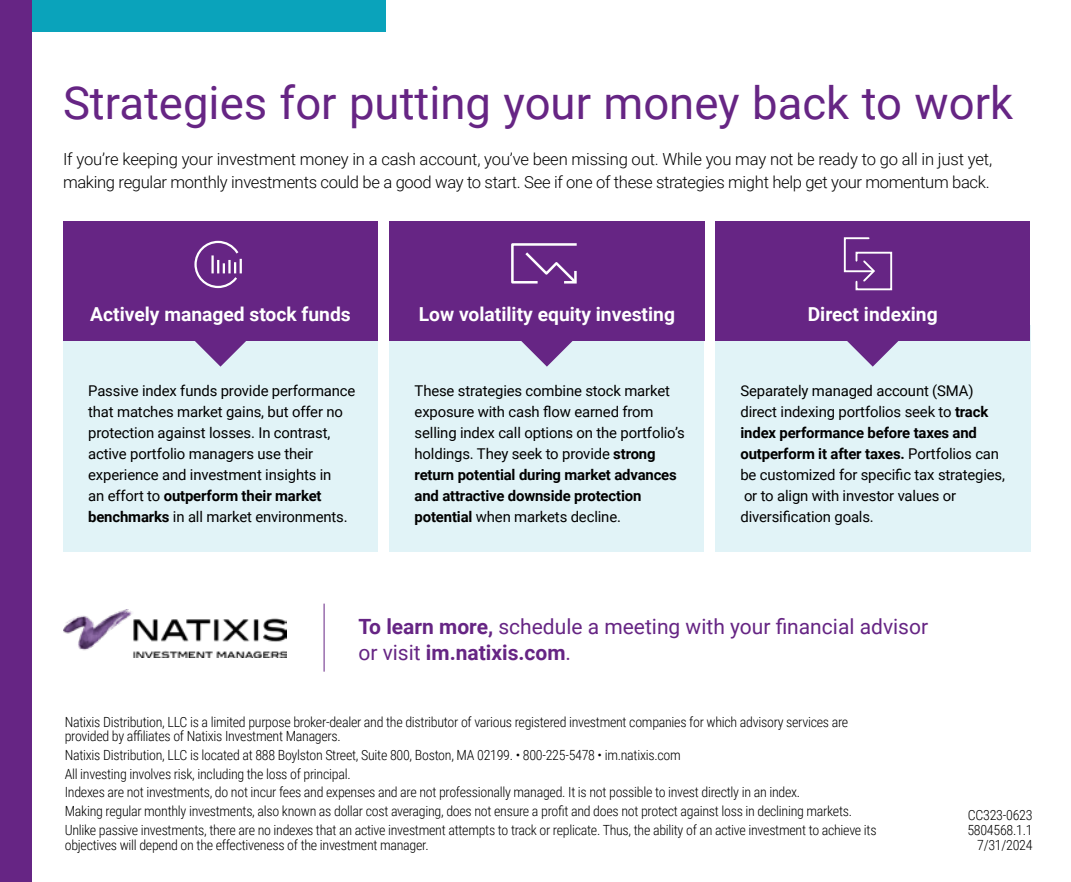
<style>
.page{position:relative;width:1071px;height:882px;background:#fff}
.page>*{position:absolute;margin:0;border:0;box-sizing:border-box;transform-origin:0 0}
.t1{font:45.5px "Roboto";color:#662584}
.t2{font:21px/26.2px "Roboto";color:#662584}
.t3{font:700 19.25px "Roboto";color:#fff}
.t4{font:300 16.62px/22.8px "Roboto";letter-spacing:-.02em;color:#000}
.t5{font:14.88px/21px "Roboto";letter-spacing:-.01em;color:#000}
.t6{font:300 14px/18.7px "Roboto Condensed";letter-spacing:-.02em;color:#000}
.s1{font-weight:700}
</style>
<div class="page">
<div style="left:63px;top:325px;width:315px;height:227px;background:#e1f3f7"></div>
<div style="left:389px;top:325px;width:315px;height:227px;background:#e1f3f7"></div>
<div style="left:715px;top:325px;width:315px;height:227px;background:#e1f3f7"></div>
<svg style="left:195px;top:341px;width:51px;height:26px"></svg>
<svg style="left:521px;top:341px;width:52px;height:26px"></svg>
<svg style="left:847px;top:341px;width:52px;height:26px"></svg>
<div style="left:63px;top:222px;width:315px;height:119px;background:#662584"></div>
<div style="left:389px;top:222px;width:315px;height:119px;background:#662584"></div>
<div style="left:715px;top:222px;width:315px;height:119px;background:#662584"></div>
<svg style="left:194px;top:240px;width:48px;height:49px"></svg>
<svg style="left:511px;top:243px;width:66px;height:41px"></svg>
<svg style="left:843px;top:237px;width:50px;height:54px"></svg>
<hr style="left:324px;top:604px;width:1px;height:68px;background:#662584">
<img style="left:64px;top:610px;width:223px;height:47px">
<div style="left:0;top:0;width:386px;height:32px;background:#0aa3bb"></div>
<div style="left:0;top:0;width:32px;height:882px;background:#662584"></div>
<h1 class="t1" style="left:63px;top:70px;width:952px">Strategies for putting your money back to work</h1>
<p class="t4" style="left:63px;top:147px;width:931px">If you’re keeping your investment money in a cash account, you’ve been missing out. While you may not be ready to go all in just yet, making regular monthly investments could be a good way to start. See if one of these strategies might help get your momentum back.</p>
<h3 class="t3" style="left:90px;top:300px;width:262px">Actively managed stock funds</h3>
<h3 class="t3" style="left:419px;top:300px;width:258px">Low volatility equity investing</h3>
<h3 class="t3" style="left:808px;top:300px;width:132px">Direct indexing</h3>
<p class="t5" style="left:88px;top:379px;width:269px">Passive index funds provide performance that matches market gains, but offer no protection against losses. In contrast, active portfolio managers use their experience and investment insights in<br>an effort to <span class="s1">outperform their market benchmarks</span> in all market environments.</p>
<p class="t5" style="left:415px;top:379px;width:272px">These strategies combine stock market exposure with cash flow earned from selling index call options on the portfolio’s holdings. They seek to provide <span class="s1">strong return potential during market advances and attractive downside protection potential</span> when markets decline.</p>
<p class="t5" style="left:740px;top:379px;width:266px">Separately managed account (SMA) direct indexing portfolios seek to <span class="s1">track index performance before taxes and outperform it after taxes.</span> Portfolios can be customized for specific tax strategies, or to align with investor values or diversification goals.</p>
<h2 class="t2" style="left:358px;top:612px;width:571px"><span class="s1">To learn more,</span> schedule a meeting with your financial advisor or visit <span class="s1">im.natixis.com</span>.</h2>
<p class="t6" style="left:65px;top:714px;width:785px;line-height:14.9px">Natixis Distribution, LLC is a limited purpose broker-dealer and the distributor of various registered investment companies for which advisory services are provided by affiliates of Natixis Investment Managers.</p>
<p class="t6" style="left:65px;top:745px;width:813px">Natixis Distribution, LLC is located at 888 Boylston Street, Suite 800, Boston, MA 02199. • 800-225-5478 • im.natixis.com<br>All investing involves risk, including the loss of principal.<br>Indexes are not investments, do not incur fees and expenses and are not professionally managed. It is not possible to invest directly in an index.<br>Making regular monthly investments, also known as dollar cost averaging, does not ensure a profit and does not protect against loss in declining markets.<br>Unlike passive investments, there are no indexes that an active investment attempts to track or replicate. Thus, the ability of an active investment to achieve its</p>
<p class="t6" style="left:65px;top:835px;width:365px">objectives will depend on the effectiveness of the investment manager.</p>
<p class="t6" style="left:967px;top:807px;width:67px;line-height:14.9px;text-align:right">CC323-0623<br>5804568.1.1<br>7/31/2024</p>
</div>
